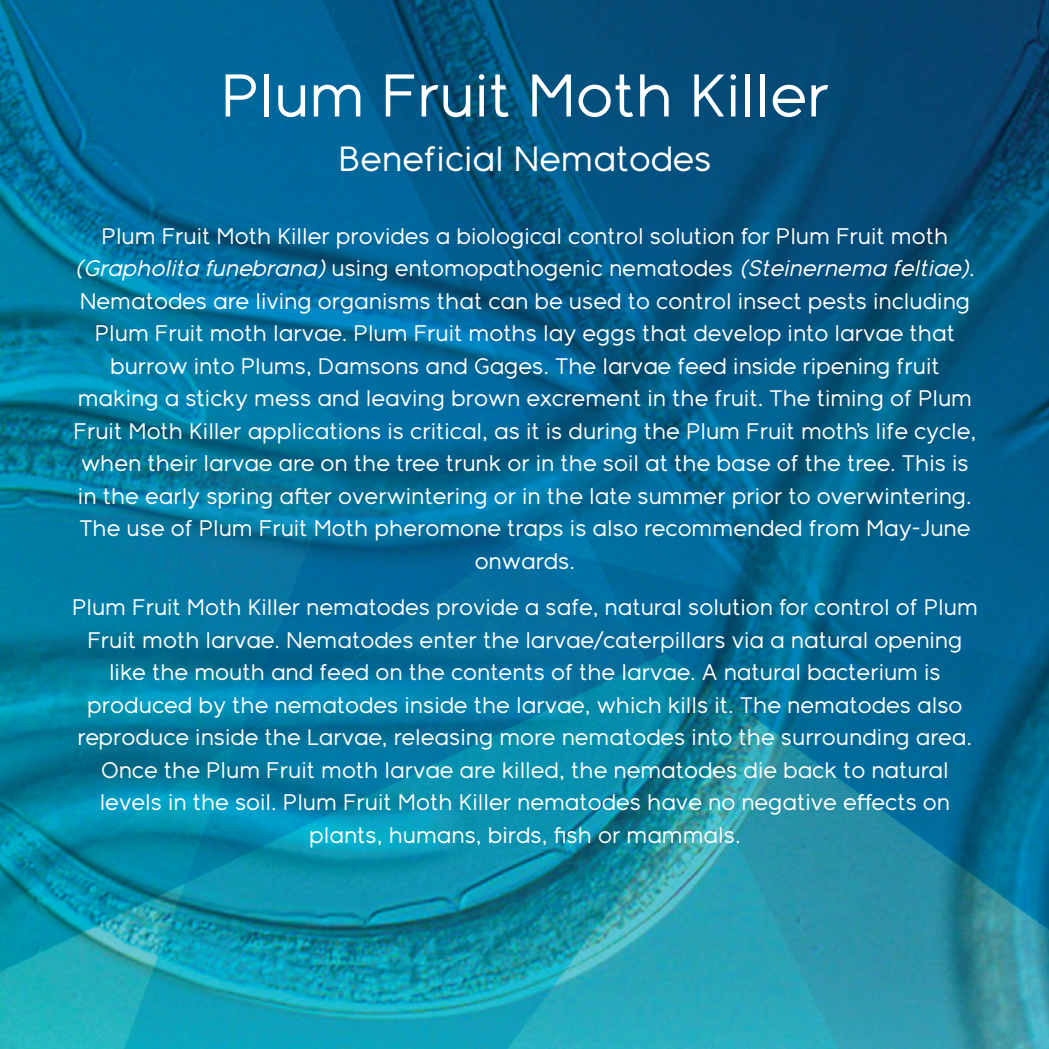
<style>
.page{position:relative;width:1049px;height:1049px;background:#fff}
.page>*{position:absolute;margin:0;border:0;box-sizing:border-box;transform-origin:0 0}
.t1{font:60px "Meticula";color:#fff}
.t2{font:35px "Meticula";color:#fff}
.t3{font:22.5px/32.5px "Meticula";color:#fff;text-align:center}
.s1{font-style:italic}
</style>
<div class="page">
<img style="left:0;top:0;width:1049px;height:1049px">
<h1 class="t1" style="left:221px;top:71px;width:610px">Plum Fruit Moth Killer</h1>
<h2 class="t2" style="left:338px;top:144px;width:375px">Beneficial Nematodes</h2>
<p class="t3" style="left:74px;top:221px;width:904px">Plum Fruit Moth Killer provides a biological control solution for Plum Fruit moth <span class="s1">(Grapholita funebrana)</span> u s i n g e n t o m o p a t h o g e n i c n e m a t o d e s <span class="s1">(Steinernema feltiae)</span>.<br>Nematodes are living organisms that can be used to control insect pests including Plum Fruit moth larvae. Plum Fruit moths lay eggs that develop into larvae that burrow into Plums, Damsons and Gages. The larvae feed inside ripening fruit making a sticky mess and leaving brown excrement in the fruit. The timing of Plum Fruit Moth Killer applications is critical, as it is during the Plum Fruit moth’s life cycle, when their larvae are on the tree trunk or in the soil at the base of the tree. This is in the early spring after overwintering or in the late summer prior to overwintering.<br>The use of Plum Fruit Moth pheromone traps is also recommended from May-June onwards.</p>
<p class="t3" style="left:72px;top:593px;width:907px">Plum Fruit Moth Killer nematodes provide a safe, natural solution for control of Plum Fruit moth larvae. Nematodes enter the larvae/caterpillars via a natural opening like the mouth and feed on the contents of the larvae. A natural bacterium is produced by the nematodes inside the larvae, which kills it. The nematodes also reproduce inside the Larvae, releasing more nematodes into the surrounding area.<br>Once the Plum Fruit moth larvae are killed, the nematodes die back to natural levels in the soil. Plum Fruit Moth Killer nematodes have no negative effects on plants, humans, birds, fish or mammals.</p>
</div>
